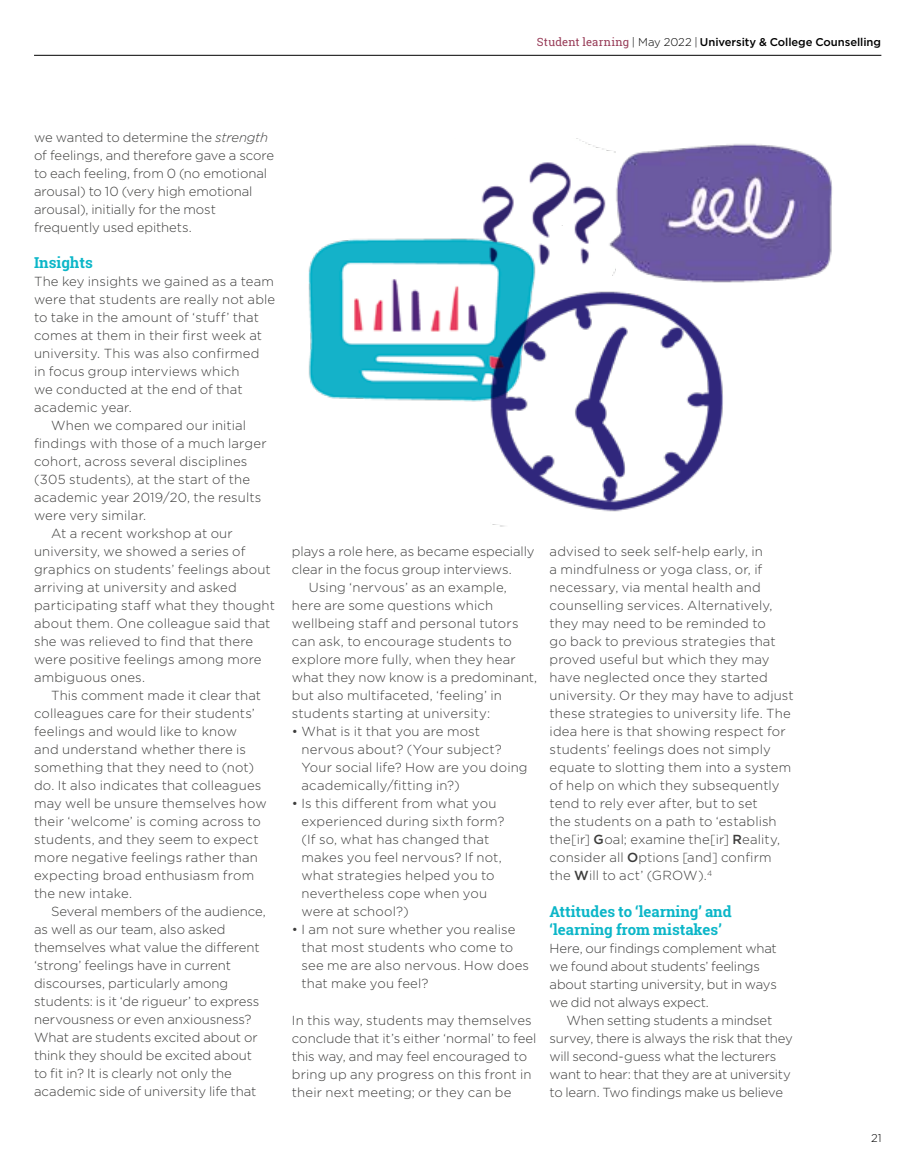
<style>
.page{position:relative;width:915px;height:1170px;background:#fff}
.page>*{position:absolute;margin:0;border:0;box-sizing:border-box;transform-origin:0 0}
.t1{font:700 15px/18px "Roboto Slab";color:#0bb6c8}
.t2{font:300 13.2px/18px "Gotham";letter-spacing:.005em;color:#3c3c3b}
.t3{font:300 13.2px/18px "Gotham";letter-spacing:-.015em;color:#3c3c3b}
.t4{font:500 11.25px "Gotham";letter-spacing:-.005em;color:#000}
.t5{font:300 11.25px "Gotham";color:#000}
.s1{font-family:"Roboto Slab";font-weight:400;color:#973b57}
.s2{font-weight:300}
.s3{font-style:italic}
.s4{font-weight:500}
</style>
<div class="page">
<hr style="left:34px;top:55px;width:847px;height:1px;background:#000">
<img style="left:308px;top:238px;width:227px;height:164px">
<img style="left:490px;top:279px;width:233px;height:248px">
<img style="left:454px;top:139px;width:134px;height:137px">
<img style="left:588px;top:144px;width:244px;height:163px">
<p class="t4" style="left:536px;top:35px;width:345px"><span class="s1">Student learning</span> <span class="s2">| May 2022 |</span> University &amp; College Counselling</p>
<p class="t2" style="left:34px;top:128px;width:241px">we wanted to determine the <span class="s3">strength </span>of feelings, and therefore gave a score to each feeling, from 0 (no emotional arousal) to 10 (very high emotional arousal), initially for the most frequently used epithets.</p>
<p class="t1" style="left:34px;top:253px;width:60px">Insights</p>
<p class="t2" style="left:34px;top:272px;width:241px">The key insights we gained as a team</p>
<p class="t2" style="left:34px;top:290px;width:243px">were that students are really not able</p>
<p class="t2" style="left:34px;top:308px;width:226px">to take in the amount of ‘stuff’ that</p>
<p class="t2" style="left:34px;top:326px;width:229px">comes at them in their first week at</p>
<p class="t2" style="left:34px;top:344px;width:227px">university. This was also confirmed</p>
<p class="t2" style="left:34px;top:362px;width:207px">in focus group interviews which</p>
<p class="t2" style="left:34px;top:380px;width:210px">we conducted at the end of that</p>
<p class="t2" style="left:34px;top:398px;width:99px">academic year.</p>
<p class="t2" style="left:51px;top:416px;width:196px">When we compared our initial</p>
<p class="t2" style="left:34px;top:434px;width:234px">findings with those of a much larger</p>
<p class="t2" style="left:34px;top:452px;width:215px">cohort, across several disciplines</p>
<p class="t2" style="left:34px;top:470px;width:217px">(305 students), at the start of the</p>
<p class="t2" style="left:34px;top:488px;width:229px">academic year 2019/20, the results</p>
<p class="t2" style="left:34px;top:506px;width:114px">were very similar.</p>
<p class="t2" style="left:51px;top:524px;width:183px">At a recent workshop at our</p>
<p class="t2" style="left:34px;top:542px;width:213px">university, we showed a series of</p>
<p class="t2" style="left:34px;top:560px;width:238px">graphics on students’ feelings about</p>
<p class="t2" style="left:34px;top:578px;width:204px">arriving at university and asked</p>
<p class="t2" style="left:34px;top:596px;width:242px">participating staff what they thought</p>
<p class="t2" style="left:34px;top:614px;width:238px">about them. One colleague said that</p>
<p class="t2" style="left:34px;top:632px;width:220px">she was relieved to find that there</p>
<p class="t2" style="left:34px;top:650px;width:229px">were positive feelings among more</p>
<p class="t2" style="left:34px;top:668px;width:113px">ambiguous ones.</p>
<p class="t2" style="left:51px;top:686px;width:211px">This comment made it clear that</p>
<p class="t2" style="left:34px;top:704px;width:222px">colleagues care for their students’</p>
<p class="t2" style="left:34px;top:722px;width:204px">feelings and would like to know</p>
<p class="t2" style="left:34px;top:740px;width:213px">and understand whether there is</p>
<p class="t2" style="left:34px;top:758px;width:221px">something that they need to (not)</p>
<p class="t2" style="left:34px;top:776px;width:229px">do. It also indicates that colleagues</p>
<p class="t2" style="left:34px;top:794px;width:234px">may well be unsure themselves how</p>
<p class="t2" style="left:34px;top:812px;width:228px">their ‘welcome’ is coming across to</p>
<p class="t2" style="left:34px;top:830px;width:226px">students, and they seem to expect</p>
<p class="t2" style="left:34px;top:848px;width:225px">more negative feelings rather than</p>
<p class="t2" style="left:34px;top:866px;width:221px">expecting broad enthusiasm from</p>
<p class="t2" style="left:34px;top:884px;width:99px">the new intake.</p>
<p class="t2" style="left:51px;top:902px;width:216px">Several members of the audience,</p>
<p class="t2" style="left:34px;top:920px;width:193px">as well as our team, also asked</p>
<p class="t2" style="left:34px;top:938px;width:227px">themselves what value the different</p>
<p class="t2" style="left:34px;top:956px;width:198px">‘strong’ feelings have in current</p>
<p class="t2" style="left:34px;top:974px;width:196px">discourses, particularly among</p>
<p class="t2" style="left:34px;top:992px;width:227px">students: is it ‘de rigueur’ to express</p>
<p class="t2" style="left:34px;top:1010px;width:219px">nervousness or even anxiousness?</p>
<p class="t2" style="left:34px;top:1028px;width:225px">What are students excited about or</p>
<p class="t2" style="left:34px;top:1046px;width:219px">think they should be excited about</p>
<p class="t2" style="left:34px;top:1064px;width:199px">to fit in? It is clearly not only the</p>
<p class="t2" style="left:34px;top:1082px;width:224px">academic side of university life that</p>
<p class="t2" style="left:292px;top:542px;width:244px">plays a role here, as became especially</p>
<p class="t2" style="left:292px;top:560px;width:221px">clear in the focus group interviews.</p>
<p class="t2" style="left:309px;top:578px;width:199px">Using ‘nervous’ as an example,</p>
<p class="t2" style="left:292px;top:596px;width:202px">here are some questions which</p>
<p class="t2" style="left:292px;top:614px;width:228px">wellbeing staff and personal tutors</p>
<p class="t2" style="left:292px;top:632px;width:221px">can ask, to encourage students to</p>
<p class="t2" style="left:292px;top:650px;width:225px">explore more fully, when they hear</p>
<p class="t2" style="left:292px;top:668px;width:247px">what they now know is a predominant,</p>
<p class="t2" style="left:292px;top:686px;width:211px">but also multifaceted, ‘feeling’ in</p>
<p class="t2" style="left:292px;top:704px;width:200px">students starting at university:</p>
<p class="t2" style="left:301px;top:722px;width:227px;text-indent:-10px">• What is it that you are most nervous about? (Your subject?<br>Your social life? How are you doing academically/fitting in?)</p>
<p class="t2" style="left:301px;top:794px;width:204px;text-indent:-10px">• Is this different from what you experienced during sixth form? (If so, what has changed that makes you feel nervous? If not, what strategies helped you to nevertheless cope when you were at school?)</p>
<p class="t2" style="left:301px;top:920px;width:229px;text-indent:-10px">• I am not sure whether you realise that most students who come to see me are also nervous. How does that make you feel?</p>
<p class="t2" style="left:292px;top:1010px;width:246px">In this way, students may themselves conclude that it’s either ‘normal’ to feel this way, and may feel encouraged to bring up any progress on this front in their next meeting; or they can be</p>
<p class="t2" style="left:549px;top:542px;width:246px">advised to seek self-help early, in<br>a mindfulness or yoga class, or, if necessary, via mental health and counselling services. Alternatively, they may need to be reminded to<br>go back to previous strategies that proved useful but which they may have neglected once they started university. Or they may have to adjust these strategies to university life. The idea here is that showing respect for students’ feelings does not simply equate to slotting them into a system of help on which they subsequently tend to rely ever after, but to set<br>the students on a path to ‘establish the[ir] <span class="s4">G</span>oal; examine the[ir] <span class="s4">R</span>eality, consider all <span class="s4">O</span>ptions [and] confirm the <span class="s4">W</span>ill to act’ (GROW).<sup>4</sup></p>
<p class="t1" style="left:549px;top:901px;width:183px">Attitudes to ‘learning’ and ‘learning from mistakes’</p>
<p class="t3" style="left:549px;top:938px;width:229px">Here, our findings complement what we found about students’ feelings about starting university, but in ways we did not always expect.</p>
<p class="t3" style="left:549px;top:1010px;width:244px;text-indent:17px">When setting students a mindset survey, there is always the risk that they will second-guess what the lecturers want to hear: that they are at university to learn. Two findings make us believe</p>
<p class="t5" style="left:870px;top:1131px;width:12px">21</p>
</div>
